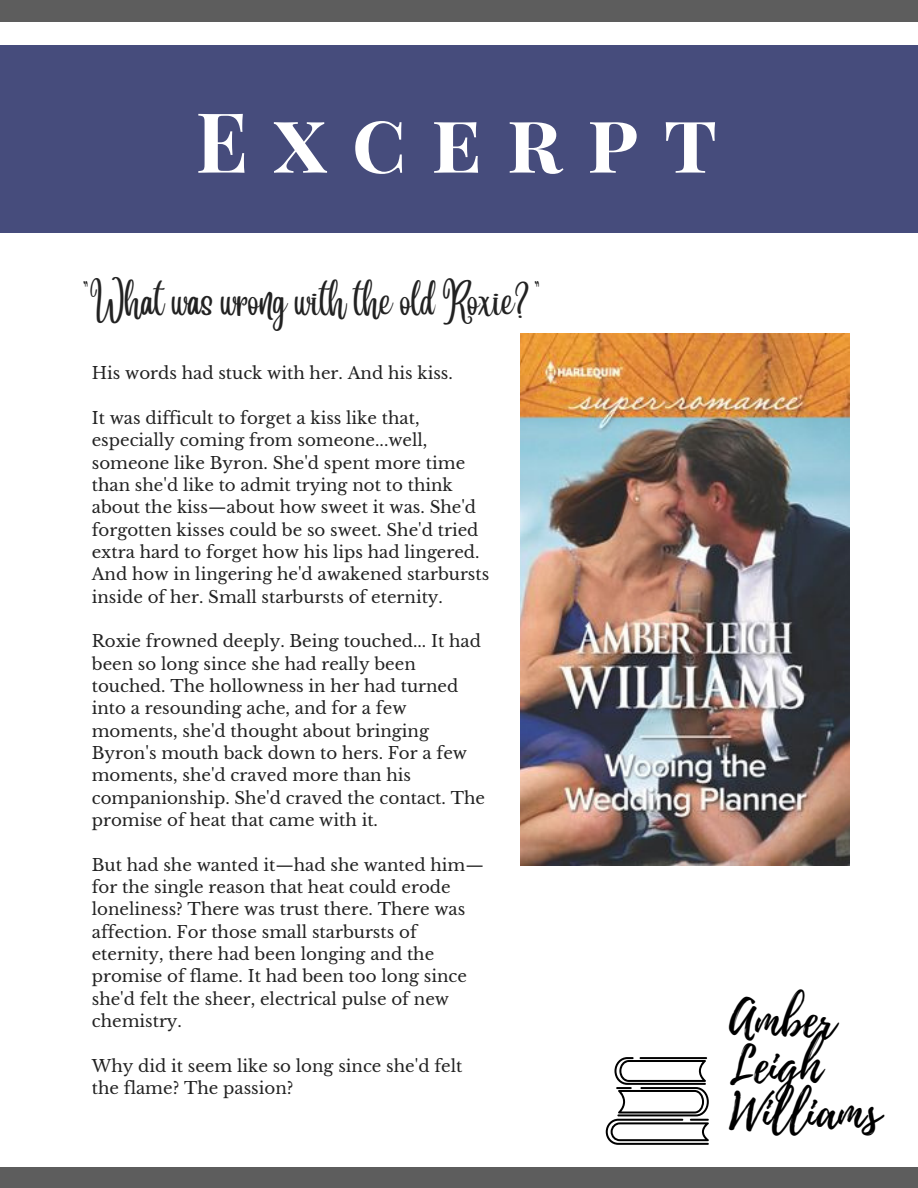
<style>
.page{position:relative;width:918px;height:1188px;background:#fff}
.page>*{position:absolute;margin:0;border:0;box-sizing:border-box;transform-origin:0 0}
.t1{font:700 83.25px "Playfair Display SC";letter-spacing:.3em;color:#fff}
.t2{font:49.5px/46px "Playlist Script";color:#000}
.t3{font:32.55px "Angelina";color:#222}
.t4{font:16.65px/22.4px "Libre Baskerville";color:#222}
</style>
<div class="page">
<div style="left:0;top:46px;width:918px;height:187px;background:#464c7c"></div>
<div style="left:0;top:1167px;width:918px;height:21px;background:#5d5d5d"></div>
<svg style="left:606px;top:1057px;width:103px;height:88px"></svg>
<img style="left:521px;top:333px;width:328px;height:532px">
<div style="left:0;top:0;width:918px;height:21px;background:#5d5d5d"></div>
<p class="t1" style="left:196px;top:83px;width:523px">Excerpt</p>
<p class="t3" style="left:79px;top:294px;width:464px">"What was wrong with the old Roxie?"</p>
<p class="t4" style="left:92px;top:362px;width:363px">His words had stuck with her. And his kiss.</p>
<p class="t4" style="left:92px;top:407px;width:399px">It was difficult to forget a kiss like that, especially coming from someone...well, someone like Byron. She'd spent more time than she'd like to admit trying not to think about the kiss—about how sweet it was. She'd forgotten kisses could be so sweet. She'd tried extra hard to forget how his lips had lingered.<br>And how in lingering he'd awakened starbursts inside of her. Small starbursts of eternity.</p>
<p class="t4" style="left:92px;top:630px;width:395px">Roxie frowned deeply. Being touched... It had been so long since she had really been touched. The hollowness in her had turned into a resounding ache, and for a few moments, she'd thought about bringing Byron's mouth back down to hers. For a few moments, she'd craved more than his companionship. She'd craved the contact. The promise of heat that came with it.</p>
<p class="t4" style="left:92px;top:854px;width:394px">But had she wanted it—had she wanted him— for the single reason that heat could erode loneliness? There was trust there. There was affection. For those small starbursts of eternity, there had been longing and the promise of flame. It had been too long since she'd felt the sheer, electrical pulse of new chemistry.</p>
<p class="t4" style="left:92px;top:1055px;width:372px">Why did it seem like so long since she'd felt the flame? The passion?</p>
<p class="t2" style="left:729px;top:999px;width:108px">Amber</p>
<p class="t2" style="left:729px;top:1045px;width:153px">Leigh<br>Williams</p>
</div>
